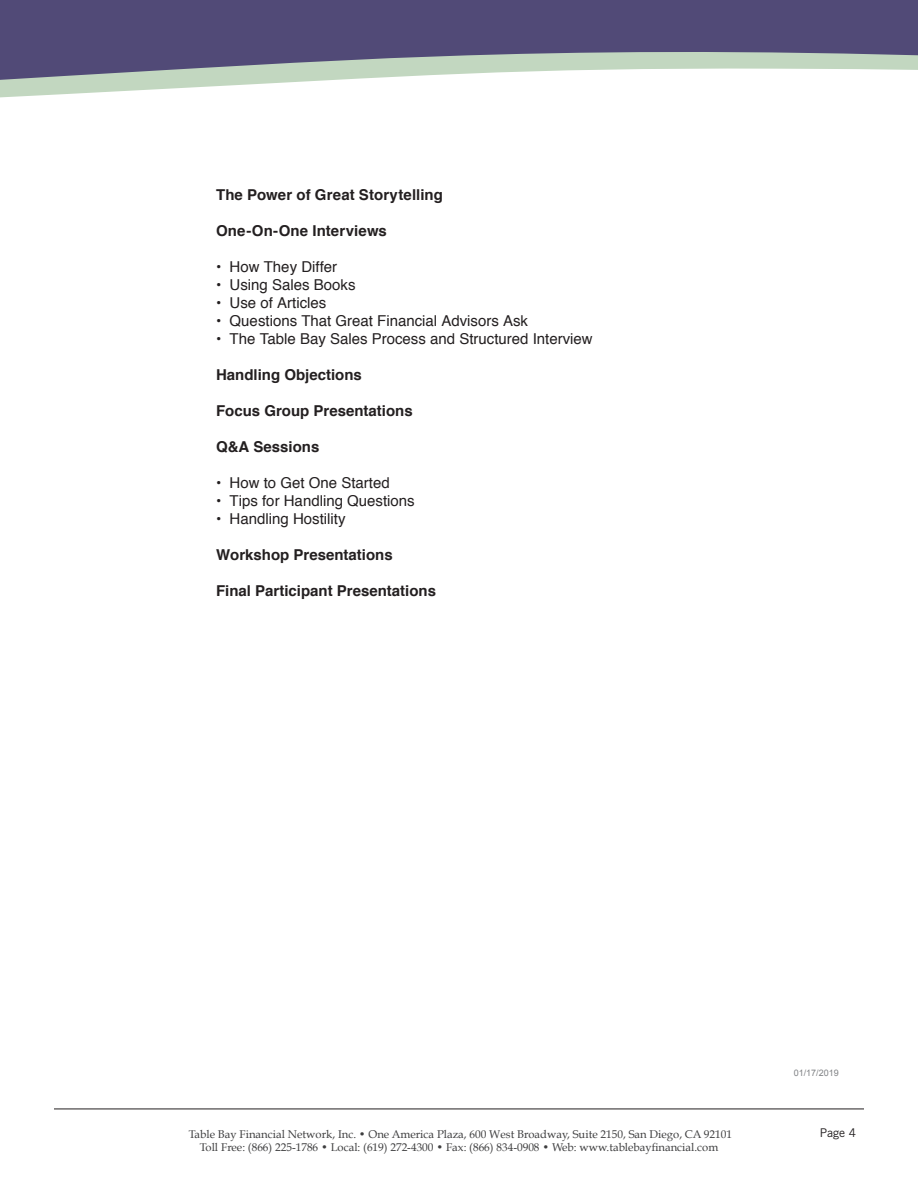
<style>
.page{position:relative;width:918px;height:1188px;background:#fff}
.page>*{position:absolute;margin:0;border:0;box-sizing:border-box;transform-origin:0 0}
.t1{font:15px "Helvetica";color:#231f20}
.t2{font:700 15px "Helvetica";color:#231f20}
.t3{font:12px "Trade Gothic";color:#231f20}
.t4{font:11.25px "Book Antiqua";color:#3e3e3f}
.t5{font:9px "Arial";color:#808285}
</style>
<div class="page">
<hr style="left:54px;top:1109px;width:810px;height:1px;background:#231f20">
<div style="left:0;top:0;width:918px;height:41px;background:#514a77"></div>
<svg style="left:0;top:41px;width:918px;height:57px"></svg>
<p class="t2" style="left:216px;top:183px;width:228px">The Power of Great Storytelling</p>
<p class="t2" style="left:216px;top:219px;width:172px">One-On-One Interviews</p>
<p class="t1" style="left:216px;top:255px;width:123px">• How They Differ</p>
<p class="t1" style="left:216px;top:273px;width:141px">• Using Sales Books</p>
<p class="t1" style="left:216px;top:291px;width:112px">• Use of Articles</p>
<p class="t1" style="left:216px;top:309px;width:314px">• Questions That Great Financial Advisors Ask</p>
<p class="t1" style="left:216px;top:327px;width:378px">• The Table Bay Sales Process and Structured Interview</p>
<p class="t2" style="left:216px;top:363px;width:147px">Handling Objections</p>
<p class="t2" style="left:216px;top:399px;width:198px">Focus Group Presentations</p>
<p class="t2" style="left:216px;top:435px;width:105px">Q&amp;A Sessions</p>
<p class="t1" style="left:216px;top:471px;width:175px">• How to Get One Started</p>
<p class="t1" style="left:216px;top:489px;width:200px">• Tips for Handling Questions</p>
<p class="t1" style="left:216px;top:507px;width:131px">• Handling Hostility</p>
<p class="t2" style="left:216px;top:543px;width:178px">Workshop Presentations</p>
<p class="t2" style="left:216px;top:579px;width:222px">Final Participant Presentations</p>
<p class="t5" style="left:794px;top:1067px;width:47px">01/17/2019</p>
<p class="t4" style="left:189px;top:1127px;width:545px">Table Bay Financial Network, Inc. • One America Plaza, 600 West Broadway, Suite 2150, San Diego, CA 92101</p>
<p class="t3" style="left:820px;top:1125px;width:38px">Page 4</p>
<p class="t4" style="left:200px;top:1141px;width:520px">Toll Free: (866) 225-1786 • Local: (619) 272-4300 • Fax: (866) 834-0908 • Web: www.tablebayfinancial.com</p>
</div>
